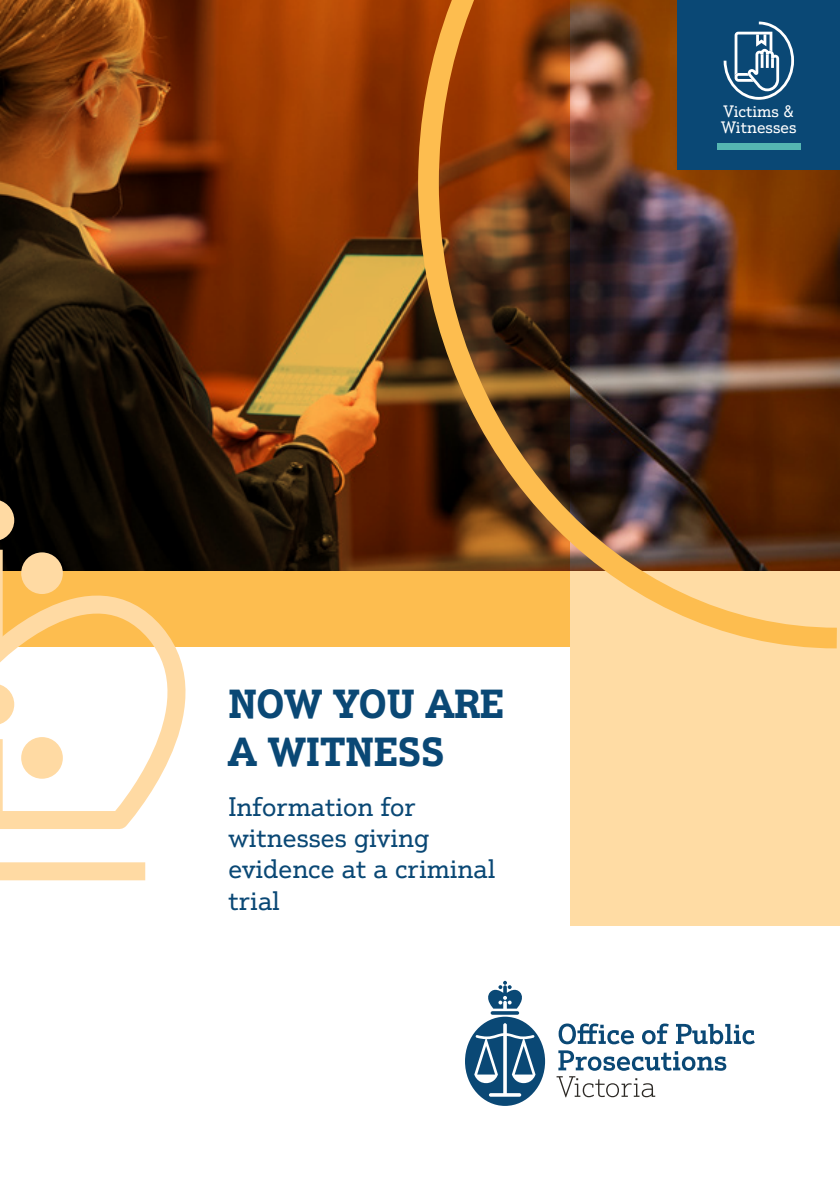
<style>
.page{position:relative;width:840px;height:1191px;background:#fff}
.page>*{position:absolute;margin:0;border:0;box-sizing:border-box;transform-origin:0 0}
.t1{font:700 39.4px/47.2px "Justus Pro";color:#0a4875}
.t2{font:26px/31.2px "Justus Pro";color:#0a4875}
.t3{font:16px/16.4px "Justus Pro";color:#fff}
</style>
<div class="page">
<svg style="left:465px;top:1016px;width:79px;height:90px"></svg>
<svg style="left:488px;top:980px;width:34px;height:28px"></svg>
<hr style="left:490px;top:1011px;width:29px;height:3px;background:#0a4875;border-radius:2px">
<svg style="left:558px;top:1023px;width:75px;height:21px"></svg>
<svg style="left:642px;top:1023px;width:26px;height:21px"></svg>
<svg style="left:676px;top:1024px;width:78px;height:20px"></svg>
<svg style="left:558px;top:1050px;width:168px;height:20px"></svg>
<svg style="left:556px;top:1076px;width:99px;height:21px"></svg>
<div style="left:570px;top:570px;width:269px;height:355px;background:#ffdca4"></div>
<svg style="left:0;top:0;width:407px;height:646px;background:#723a10"></svg>
<img style="left:407px;top:0;width:432px;height:649px">
<svg style="left:0;top:499px;width:14px;height:33px"></svg>
<svg style="left:0;top:532px;width:244px;height:297px"></svg>
<hr style="left:0;top:559px;width:3px;height:90px;background:#ffdaa3">
<hr style="left:0;top:748px;width:3px;height:69px;background:#ffdaa3">
<div style="left:0;top:862px;width:136px;height:18px;background:#ffdaa3"></div>
<div style="left:716px;top:143px;width:83px;height:7px;background:#55b6b2"></div>
<svg style="left:723px;top:22px;width:70px;height:78px"></svg>
<p class="t3" style="left:720px;top:102px;width:77px">Victims &amp;<br>Witnesses</p>
<h1 class="t1" style="left:228px;top:680px;width:277px">NOW YOU ARE<br>A WITNESS</h1>
<p class="t2" style="left:228px;top:790px;width:268px">Information for witnesses giving evidence at a criminal trial</p>
</div>
